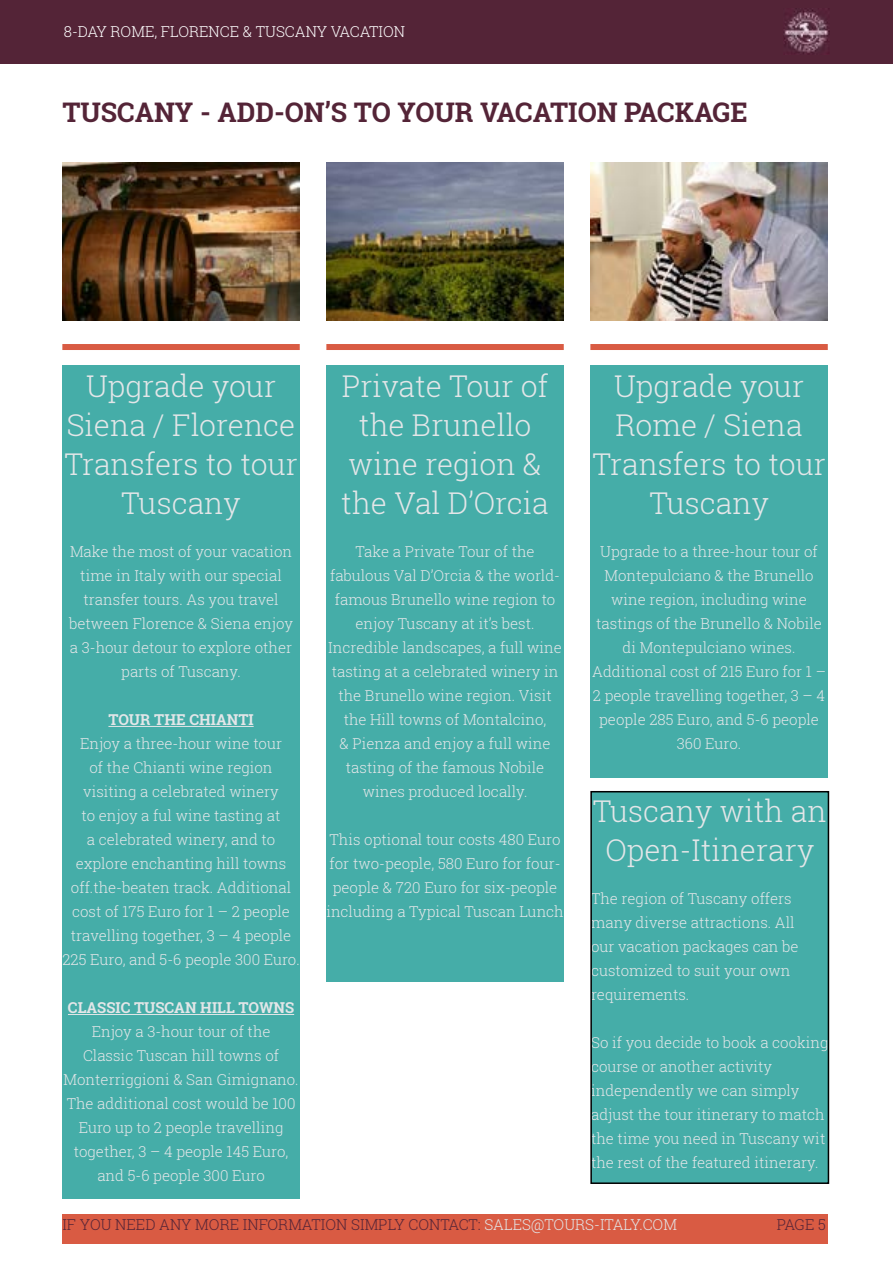
<style>
.page{position:relative;width:893px;height:1263px;background:#fff}
.page>*{position:absolute;margin:0;border:0;box-sizing:border-box;transform-origin:0 0}
.t1{font:300 30px/39px "Roboto Slab";color:#e3e6e8;text-align:center}
.t2{font:700 27px "Roboto Slab";color:#542437}
.t3{font:300 15px/24px "Roboto Slab";color:#e3e6e8;text-align:center}
.t4{font:300 15px "Roboto Slab";color:#542437}
.t5{font:700 15px "Roboto Slab";color:#e3e6e8}
.t6{font:300 15px "Roboto Slab";color:#fff}
.s1{color:#e3e6e8}
</style>
<div class="page">
<div style="left:0;top:0;width:893px;height:64px;background:#542437"></div>
<img style="left:784px;top:10px;width:45px;height:44px">
<div style="left:62px;top:1214px;width:766px;height:30px;background:#d95b43"></div>
<div style="left:62px;top:365px;width:238px;height:834px;background:#45ada8"></div>
<div style="left:62px;top:344px;width:238px;height:6px;background:#d95b43"></div>
<hr style="left:108px;top:726px;width:146px;height:1px;background:#e3e6e8">
<hr style="left:68px;top:1014px;width:226px;height:1px;background:#e3e6e8">
<div style="left:590px;top:365px;width:238px;height:413px;background:#45ada8"></div>
<div style="left:590px;top:344px;width:238px;height:6px;background:#d95b43"></div>
<div style="left:326px;top:365px;width:238px;height:617px;background:#45ada8"></div>
<div style="left:326px;top:344px;width:238px;height:6px;background:#d95b43"></div>
<img style="left:62px;top:162px;width:238px;height:158px">
<img style="left:326px;top:162px;width:238px;height:158px">
<img style="left:590px;top:162px;width:238px;height:158px">
<div style="left:591px;top:792px;width:237px;height:391px;background:#45ada8"></div>
<div style="left:590px;top:791px;width:239px;height:393px;border:2px solid #000"></div>
<p class="t6" style="left:64px;top:21px;width:343px">8-DAY ROME, FLORENCE &amp; TUSCANY VACATION</p>
<h2 class="t2" style="left:62px;top:94px;width:687px">TUSCANY - ADD-ON’S TO YOUR VACATION PACKAGE</h2>
<h1 class="t1" style="left:64px;top:366px;width:235px">Upgrade your<br>Siena / Florence<br>Transfers to tour<br>Tuscany</h1>
<p class="t3" style="left:69px;top:539px;width:225px">Make the most of your vacation time in Italy with our special transfer tours. As you travel between Florence &amp; Siena enjoy a 3-hour detour to explore other parts of Tuscany.</p>
<p class="t5" style="left:108px;top:710px;width:147px">TOUR THE CHIANTI</p>
<p class="t3" style="left:62px;top:731px;width:239px">Enjoy a three-hour wine tour<br>of the Chianti wine region visiting a celebrated winery<br>to enjoy a ful wine tasting at<br>a celebrated winery, and to explore enchanting hill towns off.the-beaten track. Additional cost of 175 Euro for 1 – 2 people travelling together, 3 – 4 people<br>225 Euro, and 5-6 people 300 Euro.</p>
<p class="t5" style="left:68px;top:998px;width:228px">CLASSIC TUSCAN HILL TOWNS</p>
<p class="t3" style="left:64px;top:1019px;width:237px">Enjoy a 3-hour tour of the<br>Classic Tuscan hill towns of<br>Monterriggioni &amp; San Gimignano.<br>The additional cost would be 100<br>Euro up to 2 people travelling together, 3 – 4 people 145 Euro, and 5-6 people 300 Euro</p>
<h1 class="t1" style="left:341px;top:366px;width:209px">Private Tour of the Brunello wine region &amp; the Val D’Orcia</h1>
<p class="t3" style="left:328px;top:539px;width:235px">Take a Private Tour of the fabulous Val D’Orcia &amp; the world&shy;famous Brunello wine region to enjoy Tuscany at it’s best.<br>Incredible landscapes, a full wine tasting at a celebrated winery in the Brunello wine region. Visit the Hill towns of Montalcino,<br>&amp; Pienza and enjoy a full wine tasting of the famous Nobile wines produced locally.</p>
<p class="t3" style="left:326px;top:827px;width:239px">This optional tour costs 480 Euro for two-people, 580 Euro for four&shy;people &amp; 720 Euro for six-people including a Typical Tuscan Lunch</p>
<h1 class="t1" style="left:592px;top:366px;width:235px">Upgrade your<br>Rome / Siena<br>Transfers to tour<br>Tuscany</h1>
<p class="t3" style="left:592px;top:539px;width:235px">Upgrade to a three-hour tour of<br>Montepulciano &amp; the Brunello wine region, including wine tastings of the Brunello &amp; Nobile di Montepulciano wines.<br>Additional cost of 215 Euro for 1 –<br>2 people travelling together, 3 – 4 people 285 Euro, and 5-6 people<br>360 Euro.</p>
<h1 class="t1" style="left:593px;top:790px;width:235px">Tuscany with an<br>Open-Itinerary</h1>
<p class="t3" style="left:591px;top:886px;width:209px;text-align:left">The region of Tuscany offers many diverse attractions. All our vacation packages can be customized to suit your own requirements.</p>
<p class="t3" style="left:591px;top:1030px;width:239px;text-align:left">So if you decide to book a cooking course or another activity independently we can simply adjust the tour itinerary to match the time you need in Tuscany wit the rest of the featured itinerary.</p>
<p class="t4" style="left:62px;top:1214px;width:616px">IF YOU NEED ANY MORE INFORMATION SIMPLY CONTACT: <span class="s1">SALES@TOURS-ITALY.COM</span></p>
<p class="t4" style="left:777px;top:1214px;width:51px">PAGE 5</p>
</div>
